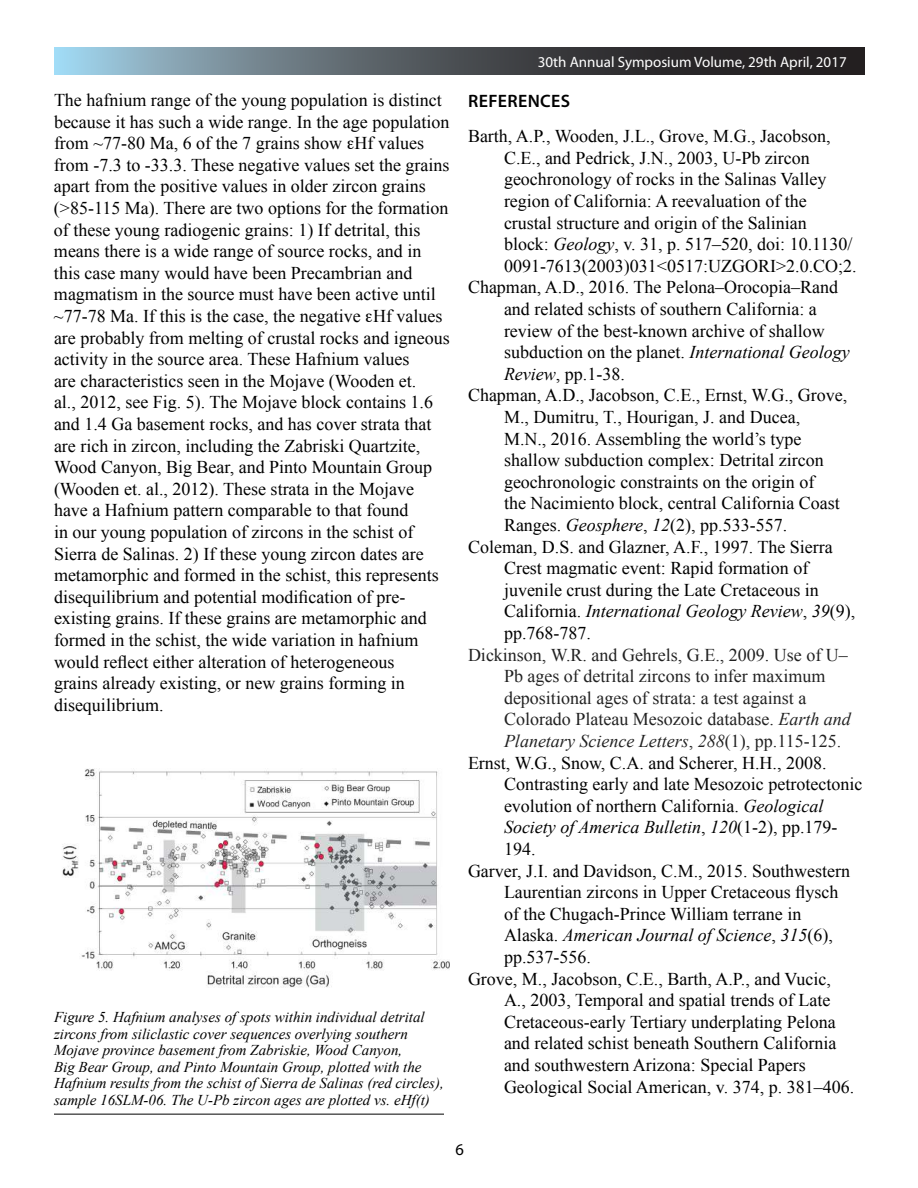
<style>
.page{position:relative;width:918px;height:1188px;background:#fff}
.page>*{position:absolute;margin:0;border:0;box-sizing:border-box;transform-origin:0 0}
.t1{font:18px/21.6px "Times New Roman";color:#000}
.t2{font:18px "Times New Roman";color:#222}
.t3{font:italic 18px "Times New Roman";color:#000}
.t4{font:italic 18px "Times New Roman";color:#222}
.t5{font:600 18px "Myriad Pro";letter-spacing:.02em;color:#000}
.t6{font:16.5px "Myriad Pro";color:#000}
.t7{font:italic 15px/16.5px "Times New Roman";color:#000}
.t8{font:15px "Myriad Pro";color:#fff}
.s1{font-style:italic}
.s2{font-style:normal}
</style>
<div class="page">
<img style="left:55px;top:48px;width:810px;height:26px">
<img style="left:62px;top:768px;width:388px;height:219px">
<hr style="left:54px;top:1114px;width:390px;height:1px;background:#000">
<p class="t8" style="left:538px;top:56px;width:310px">30th Annual Symposium Volume, 29th April, 2017</p>
<p class="t1" style="left:54px;top:91px;width:397px">The hafnium range of the young population is distinct because it has such a wide range. In the age population from ~77-80 Ma, 6 of the 7 grains show Hf values from -7.3 to -33.3. These negative values set the grains apart from the positive values in older zircon grains (&gt;85-115 Ma). There are two options for the formation of these young radiogenic grains: 1) If detrital, this means there is a wide range of source rocks, and in this case many would have been Precambrian and magmatism in the source must have been active until ~77-78 Ma. If this is the case, the negative Hf values are probably from melting of crustal rocks and igneous activity in the source area. These Hafnium values<br>are characteristics seen in the Mojave (Wooden et.<br>al., 2012, see Fig. 5). The Mojave block contains 1.6 and 1.4 Ga basement rocks, and has cover strata that are rich in zircon, including the Zabriski Quartzite, Wood Canyon, Big Bear, and Pinto Mountain Group (Wooden et. al., 2012). These strata in the Mojave have a Hafnium pattern comparable to that found<br>in our young population of zircons in the schist of Sierra de Salinas. 2) If these young zircon dates are metamorphic and formed in the schist, this represents disequilibrium and potential modification of pre&shy;existing grains. If these grains are metamorphic and formed in the schist, the wide variation in hafnium would reflect either alteration of heterogeneous<br>grains already existing, or new grains forming in disequilibrium.</p>
<p class="t5" style="left:468px;top:94px;width:104px">REFERENCES</p>
<p class="t1" style="left:468px;top:127px;width:364px">Barth, A.P., Wooden, J.L., Grove, M.G., Jacobson,</p>
<p class="t1" style="left:504px;top:149px;width:307px">C.E., and Pedrick, J.N., 2003, U-Pb zircon</p>
<p class="t1" style="left:504px;top:170px;width:324px">geochronology of rocks in the Salinas Valley</p>
<p class="t1" style="left:504px;top:192px;width:304px">region of California: A reevaluation of the</p>
<p class="t1" style="left:504px;top:213px;width:304px">crustal structure and origin of the Salinian</p>
<p class="t1" style="left:504px;top:235px;width:350px">block: <span class="s1">Geology</span>, v. 31, p. 517–520, doi: 10.1130/</p>
<p class="t1" style="left:504px;top:257px;width:354px">0091-7613(2003)031&lt;0517:UZGORI&gt;2.0.CO;2.</p>
<p class="t1" style="left:468px;top:278px;width:372px">Chapman, A.D., 2016. The Pelona–Orocopia–Rand</p>
<p class="t1" style="left:504px;top:300px;width:314px">and related schists of southern California: a</p>
<p class="t1" style="left:504px;top:321px;width:322px">review of the best-known archive of shallow</p>
<p class="t1" style="left:504px;top:343px;width:347px">subduction on the planet. <span class="s1">International Geology</span></p>
<p class="t1" style="left:504px;top:365px;width:122px"><span class="s1">Review</span>, pp.1-38.</p>
<p class="t1" style="left:468px;top:386px;width:381px">Chapman, A.D., Jacobson, C.E., Ernst, W.G., Grove,</p>
<p class="t1" style="left:504px;top:408px;width:298px">M., Dumitru, T., Hourigan, J. and Ducea,</p>
<p class="t1" style="left:504px;top:429px;width:299px">M.N., 2016. Assembling the world’s type</p>
<p class="t1" style="left:504px;top:451px;width:321px">shallow subduction complex: Detrital zircon</p>
<p class="t1" style="left:504px;top:473px;width:312px">geochronologic constraints on the origin of</p>
<p class="t1" style="left:504px;top:494px;width:337px">the Nacimiento block, central California Coast</p>
<p class="t1" style="left:504px;top:516px;width:285px">Ranges. <span class="s1">Geosphere</span>, <span class="s1">12</span>(2), pp.533-557.</p>
<p class="t1" style="left:468px;top:537px;width:366px">Coleman, D.S. and Glazner, A.F., 1997. The Sierra</p>
<p class="t1" style="left:504px;top:559px;width:306px">Crest magmatic event: Rapid formation of</p>
<p class="t1" style="left:504px;top:581px;width:316px">juvenile crust during the Late Cretaceous in</p>
<p class="t3" style="left:504px;top:605px;width:353px"><span class="s2">California.</span> International Geology Review<span class="s2">,</span> 39<span class="s2">(9),</span></p>
<p class="t1" style="left:504px;top:624px;width:88px">pp.768-787.</p>
<p class="t2" style="left:468px;top:648px;width:381px">Dickinson, W.R. and Gehrels, G.E., 2009. Use of U–</p>
<p class="t2" style="left:504px;top:670px;width:323px">Pb ages of detrital zircons to infer maximum</p>
<p class="t2" style="left:504px;top:691px;width:304px">depositional ages of strata: a test against a</p>
<p class="t2" style="left:504px;top:713px;width:348px">Colorado Plateau Mesozoic database. <span class="s1">Earth and</span></p>
<p class="t4" style="left:504px;top:735px;width:339px">Planetary Science Letters<span class="s2">,</span> 288<span class="s2">(1), pp.115-125.</span></p>
<p class="t1" style="left:468px;top:753px;width:360px">Ernst, W.G., Snow, C.A. and Scherer, H.H., 2008.</p>
<p class="t1" style="left:504px;top:775px;width:360px">Contrasting early and late Mesozoic petrotectonic</p>
<p class="t1" style="left:504px;top:797px;width:321px">evolution of northern California. <span class="s1">Geological</span></p>
<p class="t3" style="left:504px;top:821px;width:335px">Society of America Bulletin<span class="s2">,</span> 120<span class="s2">(1-2), pp.179-</span></p>
<p class="t1" style="left:504px;top:840px;width:33px">194.</p>
<p class="t1" style="left:468px;top:861px;width:384px">Garver, J.I. and Davidson, C.M., 2015. Southwestern</p>
<p class="t1" style="left:504px;top:881px;width:336px">Laurentian zircons in Upper Cretaceous flysch</p>
<p class="t1" style="left:504px;top:905px;width:299px">of the Chugach-Prince William terrane in</p>
<p class="t3" style="left:504px;top:929px;width:330px"><span class="s2">Alaska.</span> American Journal of Science<span class="s2">,</span> 315<span class="s2">(6),</span></p>
<p class="t1" style="left:504px;top:948px;width:88px">pp.537-556.</p>
<p class="t1" style="left:468px;top:969px;width:365px">Grove, M., Jacobson, C.E., Barth, A.P., and Vucic,</p>
<p class="t1" style="left:504px;top:991px;width:328px">A., 2003, Temporal and spatial trends of Late</p>
<p class="t1" style="left:504px;top:1013px;width:333px">Cretaceous-early Tertiary underplating Pelona</p>
<p class="t1" style="left:504px;top:1034px;width:334px">and related schist beneath Southern California</p>
<p class="t1" style="left:504px;top:1056px;width:303px">and southwestern Arizona: Special Papers</p>
<p class="t1" style="left:504px;top:1077px;width:352px">Geological Social American, v. 374, p. 381–406.</p>
<p class="t7" style="left:54px;top:1010px;width:391px">Figure 5. Hafnium analyses of spots within individual detrital zircons from siliclastic cover sequences overlying southern Mojave province basement from Zabriskie, Wood Canyon,<br>Big Bear Group, and Pinto Mountain Group, plotted with the Hafnium results from the schist of Sierra de Salinas (red circles), sample 16SLM-06. The U-Pb zircon ages are plotted vs. eHf(t)</p>
<p class="t6" style="left:456px;top:1144px;width:10px">6</p>
</div>
